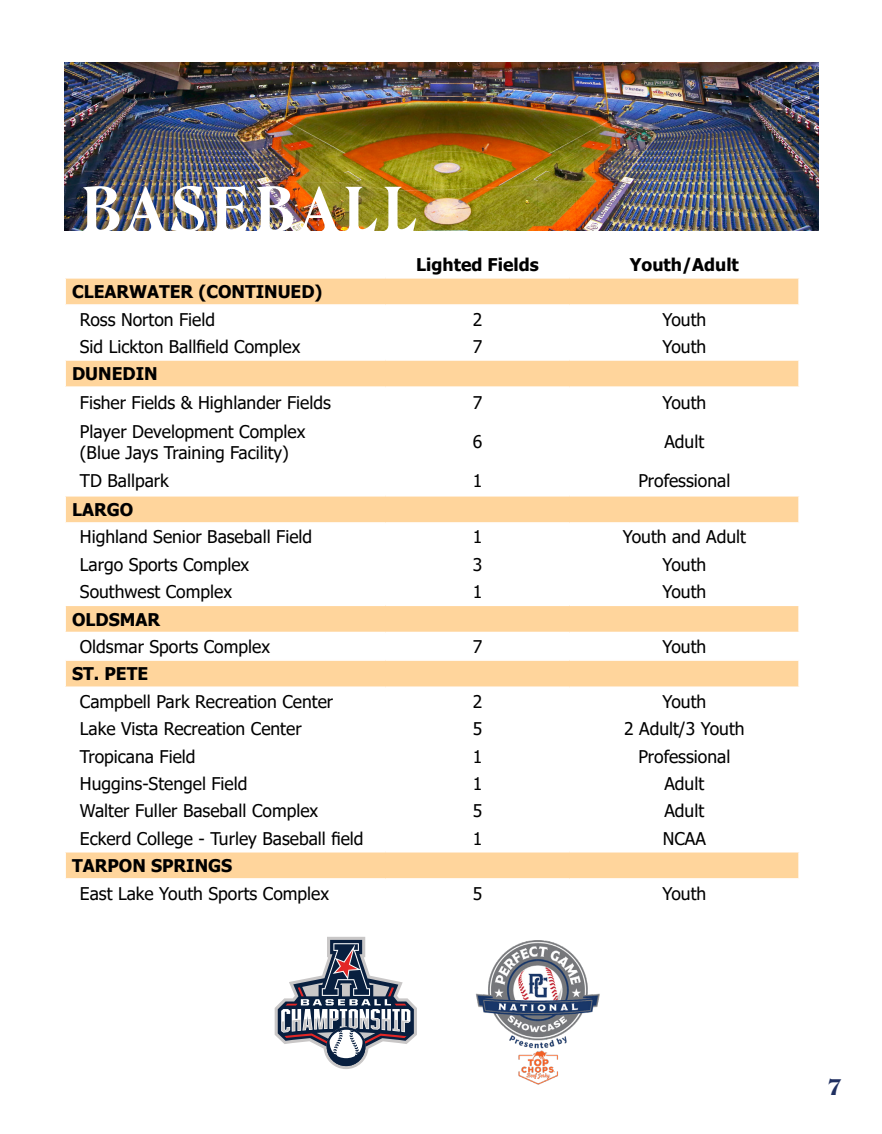
<style>
.page{position:relative;width:882px;height:1134px;background:#fff}
.page>*{position:absolute;margin:0;border:0;box-sizing:border-box;transform-origin:0 0}
.t1{font:700 59.5px "Roslindale Deck Narrow";letter-spacing:.1em;color:#fff}
.t2{font:900 21px "Roslindale Display";color:#203061}
.t3{font:17.5px/21px "Tahoma";color:#000}
.t4{font:700 17.5px "Tahoma";color:#000}
</style>
<div class="page">
<svg style="left:66px;top:279px;width:732px;height:599px"></svg>
<hr style="left:64px;top:304px;width:321px;height:2px;background:#fff">
<hr style="left:385px;top:304px;width:185px;height:2px;background:#fff">
<hr style="left:570px;top:304px;width:230px;height:2px;background:#fff">
<hr style="left:64px;top:332px;width:321px;height:1px;background:#fff">
<hr style="left:385px;top:332px;width:185px;height:1px;background:#fff">
<svg style="left:385px;top:306px;width:1px;height:53px"></svg>
<hr style="left:570px;top:332px;width:230px;height:1px;background:#fff">
<svg style="left:569px;top:306px;width:1px;height:53px"></svg>
<hr style="left:64px;top:359px;width:321px;height:2px;background:#fff">
<hr style="left:385px;top:359px;width:185px;height:2px;background:#fff">
<hr style="left:570px;top:359px;width:230px;height:2px;background:#fff">
<hr style="left:64px;top:386px;width:321px;height:2px;background:#fff">
<hr style="left:385px;top:386px;width:185px;height:2px;background:#fff">
<svg style="left:385px;top:388px;width:1px;height:28px"></svg>
<hr style="left:570px;top:386px;width:230px;height:2px;background:#fff">
<svg style="left:569px;top:388px;width:1px;height:28px"></svg>
<hr style="left:64px;top:416px;width:321px;height:2px;background:#fff">
<hr style="left:385px;top:416px;width:185px;height:2px;background:#fff">
<hr style="left:385px;top:418px;width:1px;height:47px;background:#fff">
<hr style="left:570px;top:416px;width:230px;height:2px;background:#fff">
<hr style="left:569px;top:418px;width:1px;height:47px;background:#fff">
<hr style="left:64px;top:465px;width:321px;height:2px;background:#fff">
<hr style="left:385px;top:465px;width:185px;height:2px;background:#fff">
<svg style="left:385px;top:467px;width:1px;height:28px"></svg>
<hr style="left:570px;top:465px;width:230px;height:2px;background:#fff">
<svg style="left:569px;top:467px;width:1px;height:28px"></svg>
<hr style="left:64px;top:495px;width:321px;height:2px;background:#fff">
<hr style="left:385px;top:495px;width:185px;height:2px;background:#fff">
<hr style="left:570px;top:495px;width:230px;height:2px;background:#fff">
<hr style="left:64px;top:522px;width:321px;height:2px;background:#fff">
<hr style="left:385px;top:522px;width:185px;height:2px;background:#fff">
<hr style="left:570px;top:522px;width:230px;height:2px;background:#fff">
<hr style="left:64px;top:550px;width:321px;height:1px;background:#fff">
<hr style="left:385px;top:550px;width:185px;height:1px;background:#fff">
<hr style="left:570px;top:550px;width:230px;height:1px;background:#fff">
<hr style="left:64px;top:577px;width:321px;height:2px;background:#fff">
<hr style="left:385px;top:577px;width:185px;height:2px;background:#fff">
<svg style="left:385px;top:524px;width:1px;height:80px"></svg>
<hr style="left:570px;top:577px;width:230px;height:2px;background:#fff">
<svg style="left:569px;top:524px;width:1px;height:80px"></svg>
<hr style="left:64px;top:604px;width:321px;height:2px;background:#fff">
<hr style="left:385px;top:604px;width:185px;height:2px;background:#fff">
<hr style="left:570px;top:604px;width:230px;height:2px;background:#fff">
<hr style="left:64px;top:632px;width:321px;height:1px;background:#fff">
<hr style="left:385px;top:632px;width:185px;height:1px;background:#fff">
<svg style="left:385px;top:633px;width:1px;height:26px"></svg>
<hr style="left:570px;top:632px;width:230px;height:1px;background:#fff">
<svg style="left:569px;top:633px;width:1px;height:26px"></svg>
<hr style="left:64px;top:659px;width:321px;height:2px;background:#fff">
<hr style="left:385px;top:659px;width:185px;height:2px;background:#fff">
<hr style="left:570px;top:659px;width:230px;height:2px;background:#fff">
<hr style="left:64px;top:686px;width:321px;height:2px;background:#fff">
<hr style="left:385px;top:686px;width:185px;height:2px;background:#fff">
<hr style="left:570px;top:686px;width:230px;height:2px;background:#fff">
<hr style="left:64px;top:714px;width:321px;height:2px;background:#fff">
<hr style="left:385px;top:714px;width:185px;height:2px;background:#fff">
<hr style="left:570px;top:714px;width:230px;height:2px;background:#fff">
<hr style="left:64px;top:741px;width:321px;height:2px;background:#fff">
<hr style="left:385px;top:741px;width:185px;height:2px;background:#fff">
<hr style="left:570px;top:741px;width:230px;height:2px;background:#fff">
<hr style="left:64px;top:769px;width:321px;height:1px;background:#fff">
<hr style="left:385px;top:769px;width:185px;height:1px;background:#fff">
<hr style="left:570px;top:769px;width:230px;height:1px;background:#fff">
<hr style="left:64px;top:796px;width:321px;height:2px;background:#fff">
<hr style="left:385px;top:796px;width:185px;height:2px;background:#fff">
<hr style="left:570px;top:796px;width:230px;height:2px;background:#fff">
<hr style="left:64px;top:823px;width:321px;height:2px;background:#fff">
<hr style="left:385px;top:823px;width:185px;height:2px;background:#fff">
<svg style="left:385px;top:688px;width:1px;height:163px"></svg>
<hr style="left:570px;top:823px;width:230px;height:2px;background:#fff">
<svg style="left:569px;top:688px;width:1px;height:163px"></svg>
<hr style="left:64px;top:851px;width:321px;height:2px;background:#fff">
<hr style="left:385px;top:851px;width:185px;height:2px;background:#fff">
<hr style="left:570px;top:851px;width:230px;height:2px;background:#fff">
<img style="left:64px;top:62px;width:755px;height:169px">
<svg style="left:275px;top:937px;width:142px;height:132px"></svg>
<img style="left:476px;top:940px;width:124px;height:145px">
<h1 class="t1" style="left:82px;top:159px;width:336px">BASEBALL</h1>
<p class="t4" style="left:416px;top:252px;width:124px">Lighted Fields</p>
<p class="t4" style="left:630px;top:252px;width:111px">Youth/Adult</p>
<p class="t4" style="left:72px;top:279px;width:252px">CLEARWATER (CONTINUED)</p>
<p class="t3" style="left:80px;top:310px;width:137px">Ross Norton Field</p>
<p class="t3" style="left:473px;top:310px;width:11px">2</p>
<p class="t3" style="left:662px;top:310px;width:45px">Youth</p>
<p class="t3" style="left:80px;top:337px;width:222px">Sid Lickton Ballfield Complex</p>
<p class="t3" style="left:473px;top:337px;width:11px">7</p>
<p class="t3" style="left:662px;top:337px;width:45px">Youth</p>
<p class="t4" style="left:72px;top:362px;width:87px">DUNEDIN</p>
<p class="t3" style="left:80px;top:393px;width:252px">Fisher Fields &amp; Highlander Fields</p>
<p class="t3" style="left:473px;top:393px;width:11px">7</p>
<p class="t3" style="left:662px;top:393px;width:45px">Youth</p>
<p class="t3" style="left:80px;top:422px;width:227px">Player Development Complex (Blue Jays Training Facility)</p>
<p class="t3" style="left:473px;top:432px;width:11px">6</p>
<p class="t3" style="left:664px;top:432px;width:41px">Adult</p>
<p class="t3" style="left:80px;top:472px;width:91px">TD Ballpark</p>
<p class="t3" style="left:473px;top:472px;width:11px">1</p>
<p class="t3" style="left:638px;top:472px;width:94px">Professional</p>
<p class="t4" style="left:72px;top:497px;width:63px">LARGO</p>
<p class="t3" style="left:80px;top:528px;width:234px">Highland Senior Baseball Field</p>
<p class="t3" style="left:473px;top:528px;width:11px">1</p>
<p class="t3" style="left:623px;top:528px;width:125px">Youth and Adult</p>
<p class="t3" style="left:80px;top:555px;width:171px">Largo Sports Complex</p>
<p class="t3" style="left:473px;top:555px;width:11px">3</p>
<p class="t3" style="left:662px;top:555px;width:45px">Youth</p>
<p class="t3" style="left:80px;top:582px;width:154px">Southwest Complex</p>
<p class="t3" style="left:473px;top:582px;width:11px">1</p>
<p class="t3" style="left:662px;top:582px;width:45px">Youth</p>
<p class="t4" style="left:72px;top:607px;width:90px">OLDSMAR</p>
<p class="t3" style="left:80px;top:637px;width:192px">Oldsmar Sports Complex</p>
<p class="t3" style="left:473px;top:637px;width:11px">7</p>
<p class="t3" style="left:662px;top:637px;width:45px">Youth</p>
<p class="t4" style="left:72px;top:662px;width:78px">ST. PETE</p>
<p class="t3" style="left:80px;top:692px;width:255px">Campbell Park Recreation Center</p>
<p class="t3" style="left:473px;top:692px;width:11px">2</p>
<p class="t3" style="left:662px;top:692px;width:45px">Youth</p>
<p class="t3" style="left:80px;top:719px;width:223px">Lake Vista Recreation Center</p>
<p class="t3" style="left:473px;top:719px;width:11px">5</p>
<p class="t3" style="left:624px;top:719px;width:122px">2 Adult/3 Youth</p>
<p class="t3" style="left:80px;top:747px;width:117px">Tropicana Field</p>
<p class="t3" style="left:473px;top:747px;width:11px">1</p>
<p class="t3" style="left:638px;top:747px;width:94px">Professional</p>
<p class="t3" style="left:80px;top:774px;width:169px">Huggins-Stengel Field</p>
<p class="t3" style="left:473px;top:774px;width:11px">1</p>
<p class="t3" style="left:664px;top:774px;width:41px">Adult</p>
<p class="t3" style="left:80px;top:801px;width:240px">Walter Fuller Baseball Complex</p>
<p class="t3" style="left:473px;top:801px;width:11px">5</p>
<p class="t3" style="left:664px;top:801px;width:41px">Adult</p>
<p class="t3" style="left:80px;top:829px;width:285px">Eckerd College - Turley Baseball field</p>
<p class="t3" style="left:473px;top:829px;width:11px">1</p>
<p class="t3" style="left:663px;top:829px;width:45px">NCAA</p>
<p class="t4" style="left:72px;top:853px;width:162px">TARPON SPRINGS</p>
<p class="t3" style="left:80px;top:884px;width:251px">East Lake Youth Sports Complex</p>
<p class="t3" style="left:473px;top:884px;width:11px">5</p>
<p class="t3" style="left:662px;top:884px;width:45px">Youth</p>
<p class="t2" style="left:828px;top:1068px;width:13px">7</p>
</div>
